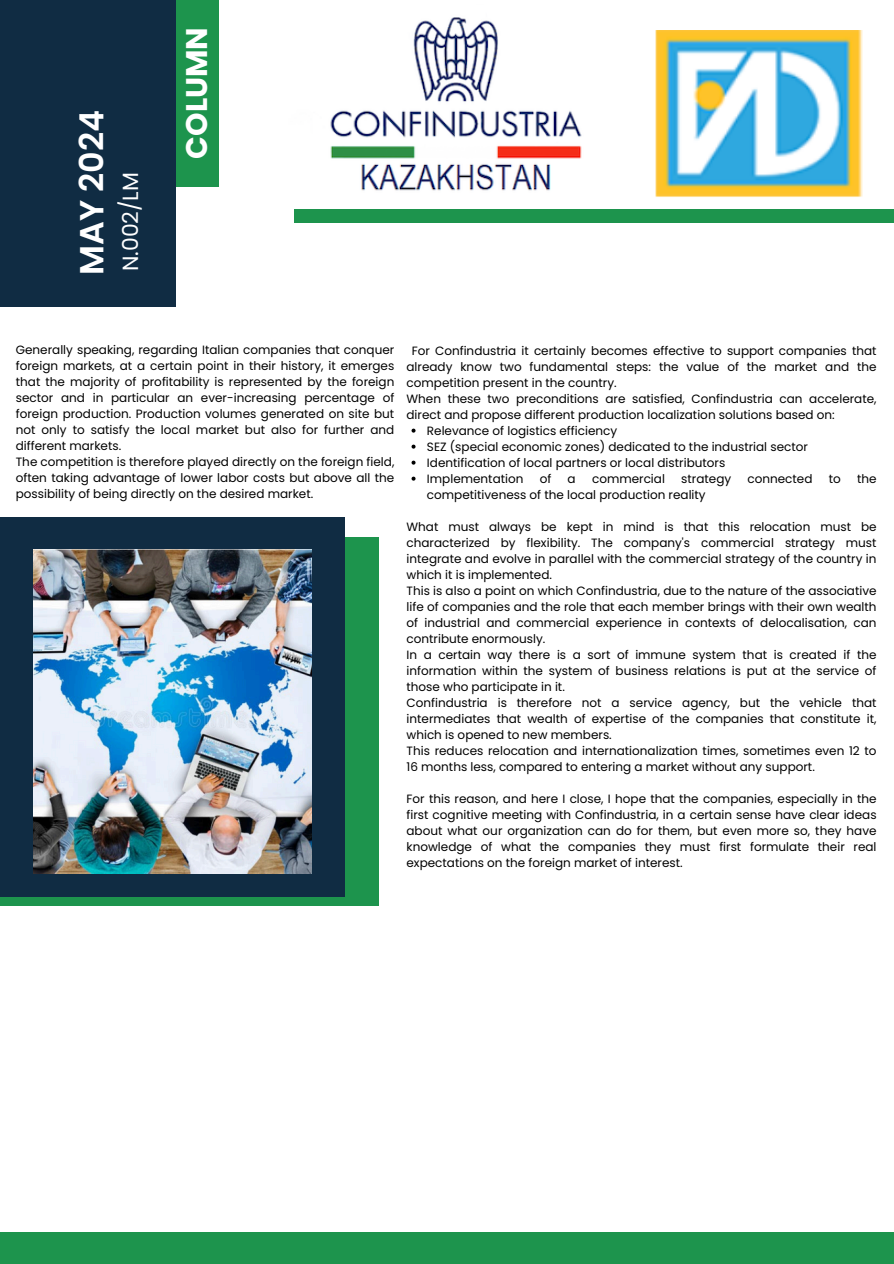
<style>
.page{position:relative;width:894px;height:1264px;background:#fff}
.page>*{position:absolute;margin:0;border:0;box-sizing:border-box;transform-origin:0 0}
.t1{font:600 33.3px "Poppins";color:#fff}
.t2{font:700 29.85px "Poppins";color:#fff}
.t3{font:21.9px "Poppins";color:#fff}
.t4{font:12px/16px "Poppins";color:#000;text-align:justify}
</style>
<div class="page">
<div style="left:0;top:537px;width:379px;height:368px;background:#1d944d"></div>
<img style="left:294px;top:222px;width:315px;height:1px">
<div style="left:294px;top:208px;width:599px;height:14px;background:#1d944d"></div>
<div style="left:0;top:1231px;width:893px;height:32px;background:#1d944d"></div>
<div style="left:0;top:517px;width:344px;height:380px;background:#102c43"></div>
<div style="left:0;top:0;width:176px;height:307px;background:#102c43"></div>
<div style="left:176px;top:0;width:42px;height:187px;background:#1d944d"></div>
<img style="left:330px;top:17px;width:252px;height:174px">
<img style="left:655px;top:30px;width:208px;height:167px">
<img style="left:33px;top:549px;width:278px;height:324px">
<svg style="left:411px;top:428px;width:4px;height:4px"></svg>
<svg style="left:411px;top:444px;width:4px;height:4px"></svg>
<svg style="left:411px;top:460px;width:4px;height:4px"></svg>
<svg style="left:411px;top:476px;width:4px;height:4px"></svg>
<p class="t1" style="left:68px;top:275px;width:166px;rotate:-90deg">MAY 2024</p>
<p class="t3" style="left:115px;top:271px;width:101px;rotate:-90deg">N.002/LM</p>
<p class="t2" style="left:176px;top:158px;width:133px;rotate:-90deg">COLUMN</p>
<p class="t4" style="left:16px;top:342px;width:380px">Generally speaking, regarding Italian companies that conquer foreign markets, at a certain point in their history, it emerges that the majority of profitability is represented by the foreign sector and in particular an ever-increasing percentage of foreign production. Production volumes generated on site but not only to satisfy the local market but also for further and different markets.</p>
<p class="t4" style="left:16px;top:454px;width:380px">The competition is therefore played directly on the foreign field, often taking advantage of lower labor costs but above all the possibility of being directly on the desired market.</p>
<p class="t4" style="left:406px;top:342px;width:471px;text-indent:5px">For Confindustria it certainly becomes effective to support companies that already know two fundamental steps: the value of the market and the competition present in the country.</p>
<p class="t4" style="left:406px;top:390px;width:471px">When these two preconditions are satisfied, Confindustria can accelerate, direct and propose different production localization solutions based on:</p>
<p class="t4" style="left:427px;top:422px;width:192px">Relevance of logistics efficiency</p>
<p class="t4" style="left:427px;top:438px;width:382px">SEZ (special economic zones) dedicated to the industrial sector</p>
<p class="t4" style="left:427px;top:454px;width:300px">Identification of local partners or local distributors</p>
<p class="t4" style="left:427px;top:470px;width:98px">Implementation</p>
<p class="t4" style="left:539px;top:470px;width:13px">of</p>
<p class="t4" style="left:567px;top:470px;width:10px">a</p>
<p class="t4" style="left:592px;top:470px;width:74px">commercial</p>
<p class="t4" style="left:681px;top:470px;width:51px">strategy</p>
<p class="t4" style="left:747px;top:470px;width:66px">connected</p>
<p class="t4" style="left:828px;top:470px;width:14px">to</p>
<p class="t4" style="left:856px;top:470px;width:21px">the</p>
<p class="t4" style="left:427px;top:486px;width:280px">competitiveness of the local production reality</p>
<p class="t4" style="left:406px;top:518px;width:471px">What must always be kept in mind is that this relocation must be characterized by flexibility. The company's commercial strategy must integrate and evolve in parallel with the commercial strategy of the country in which it is implemented.</p>
<p class="t4" style="left:406px;top:582px;width:471px">This is also a point on which Confindustria, due to the nature of the associative life of companies and the role that each member brings with their own wealth of industrial and commercial experience in contexts of delocalisation, can contribute enormously.</p>
<p class="t4" style="left:406px;top:646px;width:471px">In a certain way there is a sort of immune system that is created if the information within the system of business relations is put at the service of those who participate in it.</p>
<p class="t4" style="left:406px;top:694px;width:471px">Confindustria is therefore not a service agency, but the vehicle that intermediates that wealth of expertise of the companies that constitute it, which is opened to new members.</p>
<p class="t4" style="left:406px;top:742px;width:471px">This reduces relocation and internationalization times, sometimes even 12 to<br>16 months less, compared to entering a market without any support.</p>
<p class="t4" style="left:406px;top:790px;width:471px">For this reason, and here I close, I hope that the companies, especially in the first cognitive meeting with Confindustria, in a certain sense have clear ideas about what our organization can do for them, but even more so, they have knowledge of what the companies they must first formulate their real expectations on the foreign market of interest.</p>
</div>
